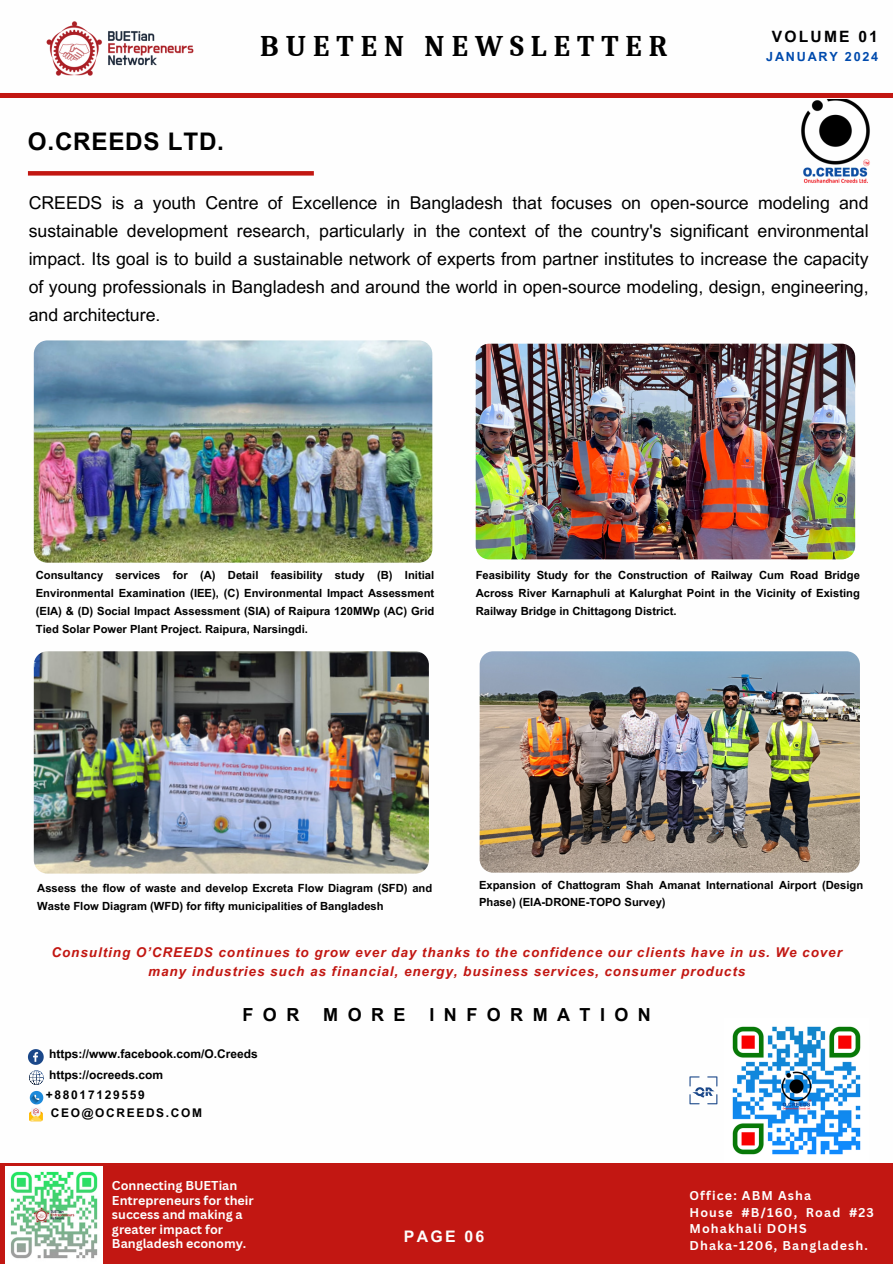
<style>
.page{position:relative;width:893px;height:1264px;background:#fff}
.page>*{position:absolute;margin:0;border:0;box-sizing:border-box;transform-origin:0 0}
.t1{font:700 29.1px "Caladea";letter-spacing:.245em;color:#000}
.t2{font:700 24.3px "Arial MT Pro";letter-spacing:.03em;color:#000}
.t3{font:700 18px "Arial MT Pro";letter-spacing:.525em;color:#000}
.t4{font:17.7px/28.2px "Arial MT Pro";color:#000;text-align:justify}
.t5{font:700 15.9px "Arial MT Pro";letter-spacing:.14em;color:#fdfefd}
.t6{font:700 15.6px "Arial MT Pro";letter-spacing:.14em;color:#000001}
.t7{font:italic 700 13.5px/19.2px "Arial MT Pro";letter-spacing:.07em;color:#c21712;text-align:center}
.t8{font:700 12.6px "Arial MT Pro";letter-spacing:.14em;color:#004aad}
.t9{font:700 12.45px/14.5px "Canva Sans";color:#fdfefd}
.t10{font:700 12.45px/16.5px "Canva Sans";letter-spacing:.09em;color:#fefefe}
.t11{font:700 12px/21.6px "Arial MT Pro";color:#000}
.t12{font:700 12px/18px "Arial MT Pro";letter-spacing:.14em;color:#000}
.t13{font:700 11.25px/17.9px "Arial MT Pro";color:#000;text-align:justify}
</style>
<div class="page">
<img style="left:34px;top:340px;width:398px;height:222px;border-radius:13px">
<svg style="left:0;top:75px;width:892px;height:22px"></svg>
<div style="left:0;top:1163px;width:892px;height:100px;background:#c21712"></div>
<img style="left:46px;top:21px;width:148px;height:54px">
<img style="left:6px;top:1166px;width:96px;height:97px">
<div style="left:28px;top:171px;width:286px;height:5px;background:#c21712"></div>
<img style="left:479px;top:651px;width:380px;height:221px;border-radius:14px">
<img style="left:475px;top:344px;width:380px;height:215px;border-radius:14px">
<img style="left:34px;top:651px;width:395px;height:222px;border-radius:13px">
<img style="left:801px;top:99px;width:69px;height:84px">
<img style="left:732px;top:1026px;width:129px;height:129px">
<svg style="left:28px;top:1049px;width:16px;height:15px"></svg>
<svg style="left:29px;top:1070px;width:15px;height:14px"></svg>
<svg style="left:29px;top:1090px;width:14px;height:31px"></svg>
<svg style="left:689px;top:1076px;width:28px;height:28px"></svg>
<h2 class="t2" style="left:28px;top:132px;width:197px">O.CREEDS LTD.</h2>
<h1 class="t1" style="left:260px;top:30px;width:408px">BUETEN NEWSLETTER</h1>
<h3 class="t6" style="left:771px;top:30px;width:107px">VOLUME 01</h3>
<p class="t8" style="left:766px;top:51px;width:113px">JANUARY 2024</p>
<p class="t4" style="left:29px;top:191px;width:841px">CREEDS is a youth Centre of Excellence in Bangladesh that focuses on open-source modeling and sustainable development research, particularly in the context of the country's significant environmental impact. Its goal is to build a sustainable network of experts from partner institutes to increase the capacity of young professionals in Bangladesh and around the world in open-source modeling, design, engineering, and architecture.</p>
<p class="t13" style="left:36px;top:567px;width:400px">Consultancy services for (A) Detail feasibility study (B) Initial Environmental Examination (IEE), (C) Environmental Impact Assessment (EIA) &amp; (D) Social Impact Assessment (SIA) of Raipura 120MWp (AC) Grid Tied Solar Power Plant Project. Raipura, Narsingdi.</p>
<p class="t13" style="left:475px;top:567px;width:386px">Feasibility Study for the Construction of Railway Cum Road Bridge Across River Karnaphuli at Kalurghat Point in the Vicinity of Existing Railway Bridge in Chittagong District.</p>
<p class="t13" style="left:37px;top:880px;width:396px">Assess the flow of waste and develop Excreta Flow Diagram (SFD) and<br>Waste Flow Diagram (WFD) for fifty municipalities of Bangladesh</p>
<p class="t13" style="left:479px;top:877px;width:386px">Expansion of Chattogram Shah Amanat International Airport (Design<br>Phase) (EIA-DRONE-TOPO Survey)</p>
<p class="t7" style="left:51px;top:944px;width:791px">Consulting O’CREEDS continues to grow ever day thanks to the confidence our clients have in us. We cover many industries such as financial, energy, business services, consumer products</p>
<h3 class="t3" style="left:242px;top:1008px;width:58px">FOR</h3>
<h3 class="t3" style="left:323px;top:1008px;width:84px">MORE</h3>
<h3 class="t3" style="left:429px;top:1008px;width:223px">INFORMATION</h3>
<p class="t11" style="left:49px;top:1044px;width:210px">https://www.facebook.com/O.Creeds https://ocreeds.com</p>
<p class="t12" style="left:51px;top:1087px;width:153px;text-indent:-5px">+88017129559<br>CEO@OCREEDS.COM</p>
<p class="t9" style="left:112px;top:1177px;width:143px">Connecting BUETian<br>Entrepreneurs for their success and making a greater impact for<br>Bangladesh economy.</p>
<p class="t10" style="left:689px;top:1186px;width:186px">Office: ABM Asha<br>House #B/160, Road #23<br>Mohakhali DOHS<br>Dhaka-1206, Bangladesh.</p>
<h3 class="t5" style="left:404px;top:1229px;width:82px">PAGE 06</h3>
</div>
